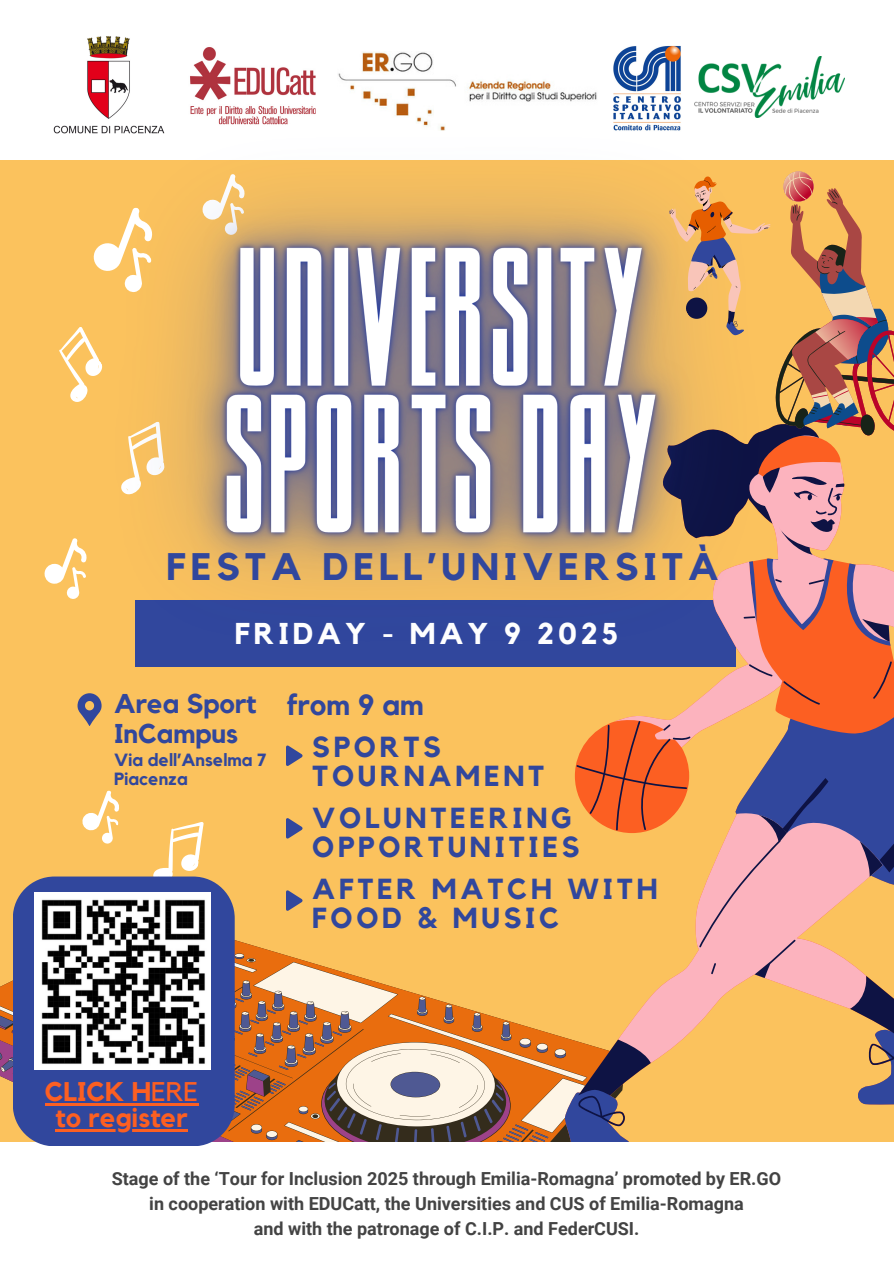
<style>
.page{position:relative;width:894px;height:1264px;background:#fff}
.page>*{position:absolute;margin:0;border:0;box-sizing:border-box;transform-origin:0 0}
.t1{font:700 38.25px "Kollektif";letter-spacing:.13em;color:#31479d}
.t2{font:700 30px "Kollektif";letter-spacing:.13em;color:#fff}
.t3{font:700 28.95px "Kollektif";color:#31479d}
.t4{font:700 28.8px/29px "Kollektif";letter-spacing:.13em;color:#31479d}
.t5{font:700 27px "Kollektif";color:#31479d}
.t6{font:700 26.85px "Kollektif";color:#fc5f22}
.t7{font:700 18px "Roboto";color:#434343}
.t8{font:700 17.55px "Kollektif";color:#31479d}
.s1{font-weight:400}
</style>
<div class="page">
<div style="left:0;top:0;width:893px;height:1263px;background:#fbc25d"></div>
<div style="left:0;top:0;width:893px;height:160px;background:#fff"></div>
<img style="left:87px;top:36px;width:43px;height:6px">
<svg style="left:286px;top:818px;width:16px;height:20px"></svg>
<svg style="left:286px;top:890px;width:16px;height:20px"></svg>
<svg style="left:0;top:940px;width:564px;height:202px"></svg>
<svg style="left:153px;top:822px;width:51px;height:54px"></svg>
<svg style="left:82px;top:790px;width:37px;height:54px"></svg>
<svg style="left:564px;top:768px;width:65px;height:374px"></svg>
<svg style="left:576px;top:565px;width:317px;height:413px;background:#e58264"></svg>
<svg style="left:578px;top:720px;width:315px;height:406px"></svg>
<img style="left:44px;top:42px;width:826px;height:726px">
<svg style="left:91px;top:204px;width:65px;height:90px"></svg>
<svg style="left:44px;top:325px;width:69px;height:81px"></svg>
<svg style="left:643px;top:163px;width:250px;height:273px"></svg>
<div style="left:0;top:1142px;width:893px;height:121px;background:#fff"></div>
<div style="left:13px;top:876px;width:222px;height:269px;background:#31479d;border-radius:42px"></div>
<img style="left:34px;top:892px;width:177px;height:177px">
<hr style="left:45px;top:1103px;width:106px;height:2px;background:#fc5f22">
<hr style="left:151px;top:1103px;width:47px;height:2px;background:#fc5f22">
<hr style="left:55px;top:1129px;width:133px;height:2px;background:#fc5f22">
<img style="left:337px;top:52px;width:261px;height:79px">
<p class="t1" style="left:166px;top:549px;width:553px">FESTA DELL’UNIVERSITÀ</p>
<p class="t2" style="left:235px;top:619px;width:385px">FRIDAY - MAY 9 2025</p>
<p class="t5" style="left:114px;top:690px;width:144px">Area Sport</p>
<p class="t5" style="left:114px;top:721px;width:126px">InCampus</p>
<p class="t8" style="left:114px;top:751px;width:154px">Via dell’Anselma 7</p>
<p class="t8" style="left:114px;top:771px;width:75px">Piacenza</p>
<h2 class="t3" style="left:287px;top:691px;width:138px">from 9 am</h2>
<p class="t4" style="left:312px;top:734px;width:234px">SPORTS<br>TOURNAMENT</p>
<p class="t4" style="left:312px;top:805px;width:269px">VOLUNTEERING<br>OPPORTUNITIES</p>
<p class="t4" style="left:312px;top:875px;width:347px">AFTER MATCH WITH<br>FOOD &amp; MUSIC</p>
<p class="t6" style="left:45px;top:1079px;width:155px">CLICK H<span class="s1">ERE</span></p>
<p class="t6" style="left:55px;top:1105px;width:134px">to register</p>
<p class="t7" style="left:112px;top:1168px;width:670px">Stage of the ‘Tour for Inclusion 2025 through Emilia-Romagna’ promoted by ER.GO</p>
<p class="t7" style="left:149px;top:1193px;width:596px">in cooperation with EDUCatt, the Universities and CUS of Emilia-Romagna</p>
<p class="t7" style="left:254px;top:1217px;width:387px">and with the patronage of C.I.P. and FederCUSI.</p>
</div>
